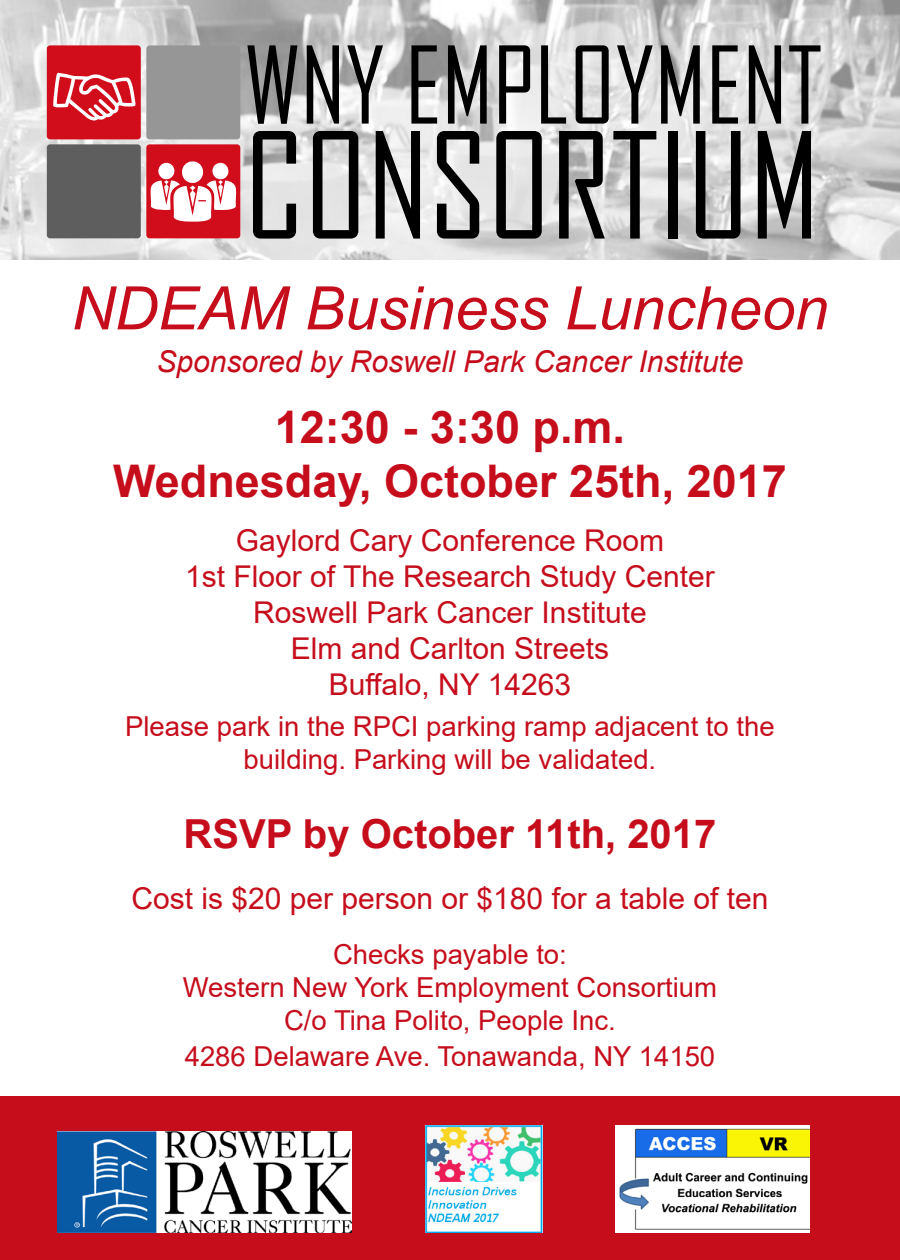
<style>
.page{position:relative;width:900px;height:1260px;background:#fff}
.page>*{position:absolute;margin:0;border:0;box-sizing:border-box;transform-origin:0 0}
.t1{font:140.75px "Agency FB";color:#000}
.t2{font:102.25px "Agency FB";color:#000}
.t3{font:italic 60px "Arial";color:#c60d1c}
.t4{font:700 45px "Arial";color:#c60d1c}
.t5{font:700 40px "Arial";color:#c60d1c}
.t6{font:30px "Arial";color:#c60d1c}
.t7{font:italic 30px "Arial";color:#c60d1c}
.t8{font:27.5px/33px "Arial";color:#c60d1c;text-align:center}
</style>
<div class="page">
<div style="left:0;top:1097px;width:900px;height:163px;background:#c60d1c"></div>
<img style="left:58px;top:1131px;width:294px;height:102px">
<img style="left:616px;top:1125px;width:194px;height:108px">
<svg style="left:0;top:0;width:900px;height:259px;background:#d7d7d7"></svg>
<div style="left:47px;top:45px;width:94px;height:94px;background:#d10d1c;border-radius:3px"></div>
<div style="left:146px;top:45px;width:94px;height:94px;background:#969696;border-radius:3px"></div>
<div style="left:47px;top:144px;width:94px;height:94px;background:#5e5e5e;border-radius:3px"></div>
<div style="left:146px;top:144px;width:94px;height:94px;background:#d10d1c;border-radius:3px"></div>
<svg style="left:53px;top:73px;width:82px;height:48px"></svg>
<svg style="left:151px;top:161px;width:85px;height:61px"></svg>
<img style="left:425px;top:1125px;width:117px;height:108px">
<p class="t2" style="left:244px;top:23px;width:580px">WNY EMPLOYMENT</p>
<p class="t1" style="left:244px;top:100px;width:577px">CONSORTIUM</p>
<p class="t3" style="left:71px;top:269px;width:758px">NDEAM Business Luncheon</p>
<p class="t7" style="left:157px;top:342px;width:588px">Sponsored by Roswell Park Cancer Institute</p>
<p class="t4" style="left:275px;top:396px;width:352px">12:30 - 3:30 p.m.</p>
<p class="t4" style="left:113px;top:450px;width:675px">Wednesday, October 25th, 2017</p>
<p class="t6" style="left:236px;top:519px;width:430px">Gaylord Cary Conference Room</p>
<p class="t6" style="left:185px;top:555px;width:531px">1st Floor of The Research Study Center</p>
<p class="t6" style="left:253px;top:591px;width:395px">Roswell Park Cancer Institute</p>
<p class="t6" style="left:291px;top:627px;width:320px">Elm and Carlton Streets</p>
<p class="t6" style="left:329px;top:663px;width:244px">Buffalo, NY 14263</p>
<p class="t8" style="left:125px;top:710px;width:651px">Please park in the RPCI parking ramp adjacent to the building. Parking will be validated.</p>
<p class="t5" style="left:184px;top:806px;width:534px">RSVP by October 11th, 2017</p>
<p class="t6" style="left:131px;top:878px;width:639px">Cost is $20 per person or $180 for a table of ten</p>
<p class="t8" style="left:333px;top:937px;width:235px">Checks payable to:</p>
<p class="t8" style="left:183px;top:970px;width:536px">Western New York Employment Consortium</p>
<p class="t8" style="left:284px;top:1003px;width:333px">C/o Tina Polito, People Inc.</p>
<p class="t8" style="left:185px;top:1039px;width:532px">4286 Delaware Ave. Tonawanda, NY 14150</p>
</div>
